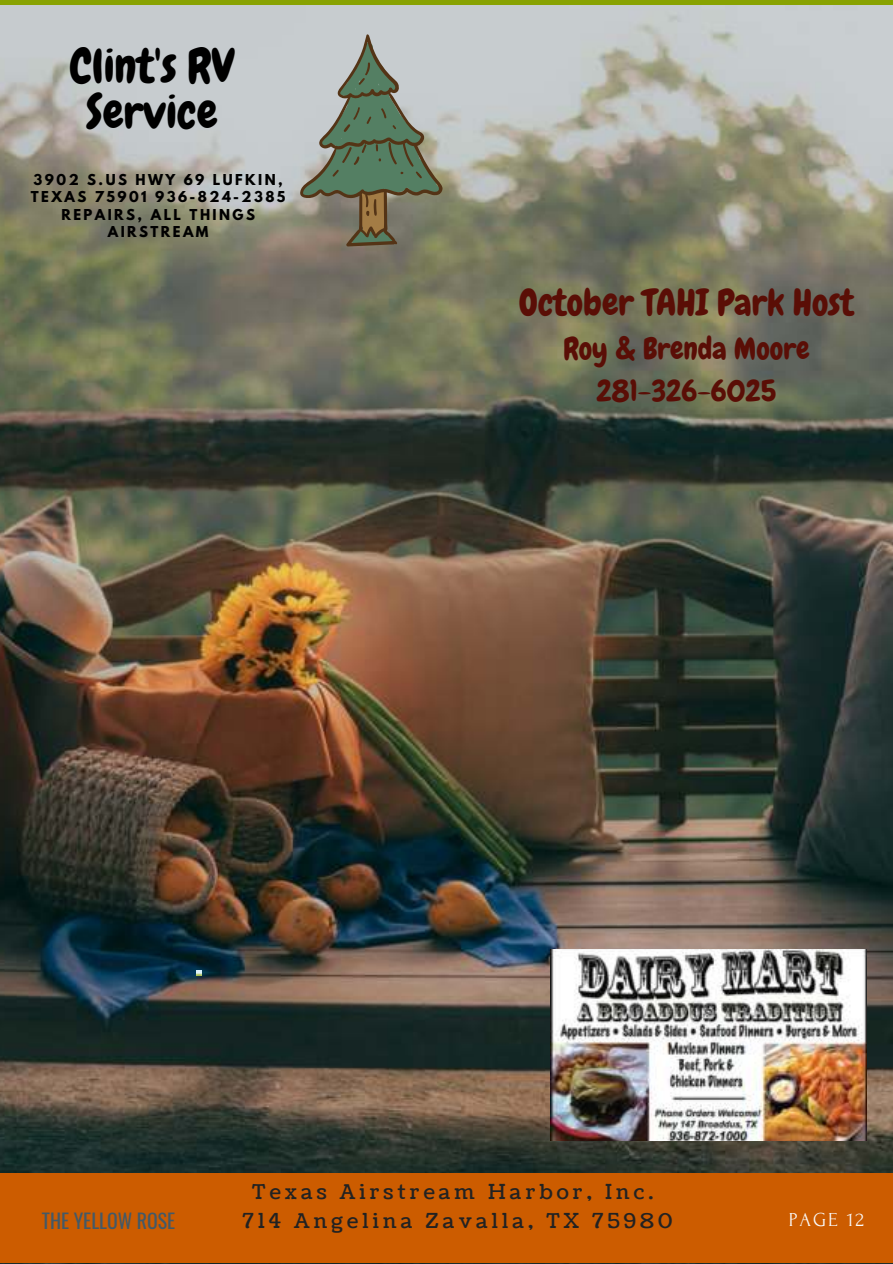
<style>
.page{position:relative;width:893px;height:1264px;background:#fff}
.page>*{position:absolute;margin:0;border:0;box-sizing:border-box;transform-origin:0 0}
.t1{font:46.65px/46px "Chewy";color:#000;text-align:center}
.t2{font:36.45px "Chewy";color:#5a0e06}
.t3{font:30.15px/41.8px "Chewy";color:#5a0e06;text-align:center}
.t4{font:20.55px "Coustard";letter-spacing:.2em;color:#222}
.t5{font:19.8px "Oswald";color:#435967}
.t6{font:19.8px "Forum";letter-spacing:.1em;color:#fafafa}
.t7{font:700 13.35px/17.2px "League Spartan";letter-spacing:.18em;color:#000;text-align:center}
</style>
<div class="page">
<img style="left:0;top:5px;width:892px;height:1258px">
<div style="left:0;top:0;width:892px;height:5px;background:#88a201"></div>
<svg style="left:196px;top:970px;width:6px;height:5px"></svg>
<div style="left:0;top:1173px;width:892px;height:89px;background:#cc5c00"></div>
<img style="left:550px;top:949px;width:316px;height:191px">
<svg style="left:300px;top:34px;width:142px;height:213px;background:#8a9384"></svg>
<h1 class="t1" style="left:70px;top:43px;width:166px">Clint's RV<br>Service</h1>
<p class="t7" style="left:31px;top:171px;width:256px">3902 S.US HWY 69 LUFKIN,<br>TEXAS 75901 936-824-2385<br>REPAIRS, ALL THINGS<br>AIRSTREAM</p>
<h2 class="t2" style="left:519px;top:279px;width:336px">October TAHI Park Host</h2>
<h3 class="t3" style="left:563px;top:328px;width:248px">Roy &amp; Brenda Moore<br>281-326-6025</h3>
<h3 class="t4" style="left:252px;top:1178px;width:402px">Texas Airstream Harbor, Inc.</h3>
<h3 class="t5" style="left:42px;top:1203px;width:135px">THE YELLOW ROSE</h3>
<h3 class="t4" style="left:242px;top:1207px;width:431px">714 Angelina Zavalla, TX 75980</h3>
<h3 class="t6" style="left:788px;top:1208px;width:77px">PAGE 12</h3>
</div>
